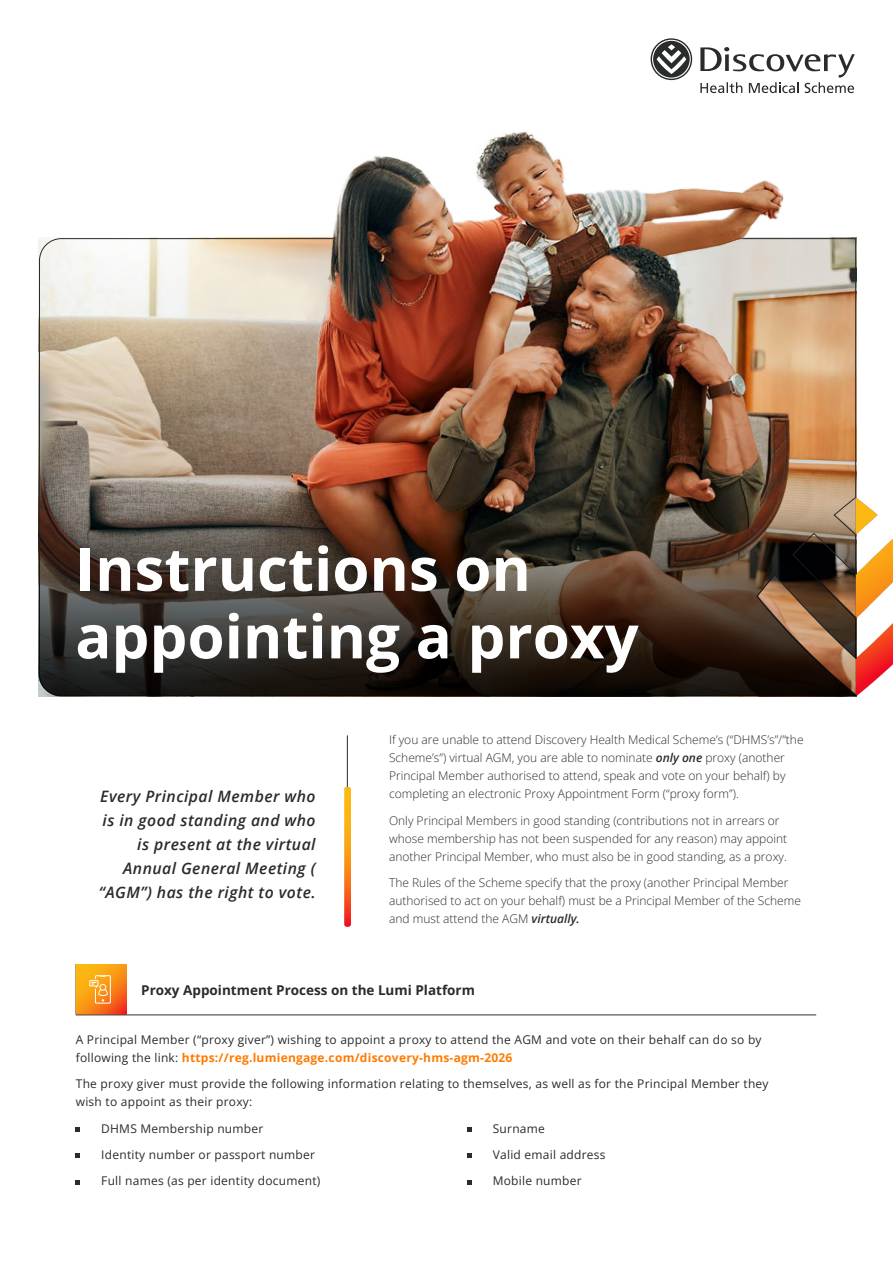
<style>
.page{position:relative;width:893px;height:1263px;background:#fff}
.page>*{position:absolute;margin:0;border:0;box-sizing:border-box;transform-origin:0 0}
.t1{font:700 60px/67.5px "Open Sans";color:#fff}
.t2{font:italic 600 15.75px/24px "Open Sans";letter-spacing:.03em;color:#292b2c;text-align:right}
.t3{font:700 13.5px "Open Sans";color:#292b2c}
.t4{font:300 12px/18px "Open Sans";color:#292b2c}
.t5{font:12px/18px "Open Sans";letter-spacing:.02em;color:#292b2c}
.s1{font-weight:600;font-style:italic}
.s2{font-weight:700;color:#ff7b00}
</style>
<div class="page">
<img style="left:39px;top:238px;width:818px;height:75px">
<img style="left:857px;top:498px;width:36px;height:198px">
<img style="left:39px;top:313px;width:818px;height:384px">
<img style="left:305px;top:93px;width:552px;height:182px">
<svg style="left:76px;top:1127px;width:4px;height:4px"></svg>
<svg style="left:76px;top:1153px;width:4px;height:5px"></svg>
<svg style="left:76px;top:1180px;width:4px;height:4px"></svg>
<svg style="left:467px;top:1127px;width:4px;height:4px"></svg>
<svg style="left:467px;top:1153px;width:4px;height:5px"></svg>
<svg style="left:467px;top:1180px;width:4px;height:4px"></svg>
<hr style="left:76px;top:1014px;width:740px;height:1px;background:#494847">
<img style="left:75px;top:964px;width:51px;height:51px">
<div style="left:95px;top:975px;width:16px;height:28px;border:1px solid #fff"></div>
<svg style="left:89px;top:975px;width:19px;height:26px"></svg>
<svg style="left:700px;top:47px;width:155px;height:46px"></svg>
<svg style="left:650px;top:38px;width:42px;height:42px"></svg>
<hr style="left:347px;top:735px;width:1px;height:188px;background:#292b2c">
<img style="left:344px;top:787px;width:6px;height:139px">
<h1 class="t1" style="left:75px;top:534px;width:565px">Instructions on appointing a proxy</h1>
<h2 class="t2" style="left:99px;top:784px;width:218px">Every Principal Member who is in good standing and who is present at the virtual<br>Annual General Meeting ( “AGM”) has the right to vote.</h2>
<p class="t4" style="left:389px;top:730px;width:416px">If you are unable to attend Discovery Health Medical Scheme’s (“DHMS’s”/”the Scheme’s”) virtual AGM, you are able to nominate <span class="s1">only one</span> proxy (another Principal Member authorised to attend, speak and vote on your behalf) by completing an electronic Proxy Appointment Form (“proxy form”).</p>
<p class="t4" style="left:389px;top:811px;width:400px">Only Principal Members in good standing (contributions not in arrears or whose membership has not been suspended for any reason) may appoint another Principal Member, who must also be in good standing, as a proxy.</p>
<p class="t4" style="left:389px;top:874px;width:413px">The Rules of the Scheme specify that the proxy (another Principal Member authorised to act on your behalf) must be a Principal Member of the Scheme and must attend the AGM <span class="s1">virtually.</span></p>
<p class="t3" style="left:141px;top:980px;width:335px">Proxy Appointment Process on the Lumi Platform</p>
<p class="t5" style="left:76px;top:1030px;width:687px">A Principal Member (“proxy giver”) wishing to appoint a proxy to attend the AGM and vote on their behalf can do so by following the link: <span class="s2">https://reg.lumiengage.com/discovery-hms-agm-2026</span></p>
<p class="t5" style="left:76px;top:1075px;width:694px">The proxy giver must provide the following information relating to themselves, as well as for the Principal Member they wish to appoint as their proxy:</p>
<p class="t5" style="left:101px;top:1119px;width:164px">DHMS Membership number</p>
<p class="t5" style="left:101px;top:1145px;width:215px">Identity number or passport number</p>
<p class="t5" style="left:101px;top:1172px;width:221px">Full names (as per identity document)</p>
<p class="t5" style="left:493px;top:1119px;width:54px">Surname</p>
<p class="t5" style="left:493px;top:1145px;width:114px">Valid email address</p>
<p class="t5" style="left:493px;top:1172px;width:90px">Mobile number</p>
</div>
